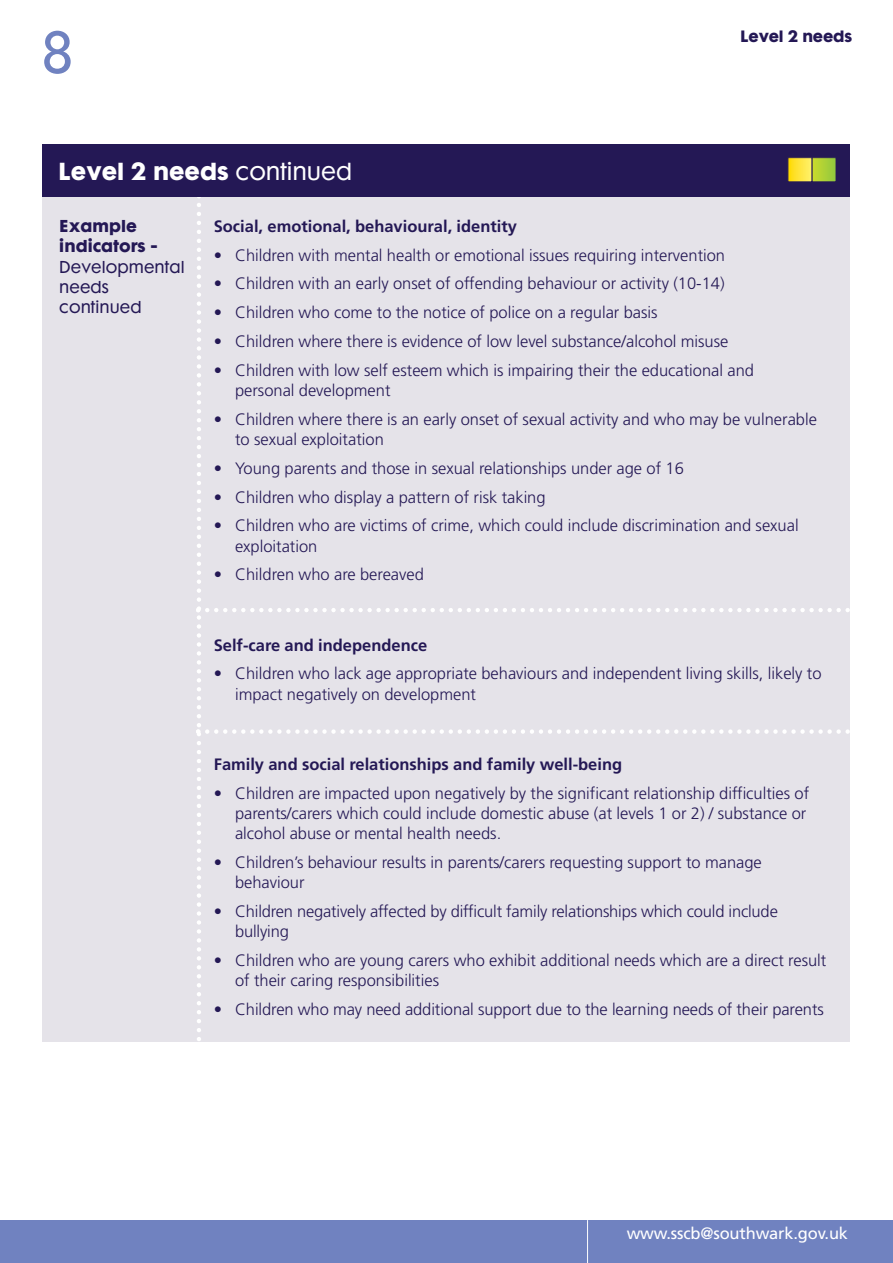
<style>
.page{position:relative;width:893px;height:1263px;background:#fff}
.page>*{position:absolute;margin:0;border:0;box-sizing:border-box;transform-origin:0 0}
.t1{font:54px "Cg Futura Maxi";color:#7082c0}
.t2{font:700 22.5px "Cg Futura Maxi";color:#fff}
.t3{font:300 16.5px/20.2px "Frutiger";color:#241855}
.t4{font:700 16.5px "Frutiger";color:#241855}
.t5{font:16.5px "Frutiger";letter-spacing:-.01em;color:#fff}
.t6{font:15.75px/20.2px "Cg Futura Maxi";letter-spacing:.005em;color:#241855}
.t7{font:700 15.75px/20.2px "Cg Futura Maxi";letter-spacing:.005em;color:#241855}
.t8{font:700 15px "Cg Futura Maxi";letter-spacing:-.01em;color:#241855}
.s1{font-weight:400}
</style>
<div class="page">
<div style="left:42px;top:193px;width:808px;height:849px;background:#e5e3e9"></div>
<svg style="left:196px;top:197px;width:654px;height:844px"></svg>
<div style="left:42px;top:145px;width:808px;height:52px;background:#241855"></div>
<svg style="left:812px;top:157px;width:23px;height:25px"></svg>
<svg style="left:790px;top:159px;width:20px;height:21px"></svg>
<div style="left:788px;top:157px;width:24px;height:25px;border:1px solid #241855"></div>
<svg style="left:788px;top:157px;width:1px;height:25px"></svg>
<div style="left:0;top:1220px;width:893px;height:43px;background:#7082c0"></div>
<hr style="left:587px;top:1220px;width:1px;height:43px;background:#fff">
<h1 class="t1" style="left:40px;top:32px;width:36px">8</h1>
<p class="t8" style="left:740px;top:30px;width:113px">Level 2 needs</p>
<h2 class="t2" style="left:58px;top:162px;width:296px">Level 2 needs <span class="s1">continued</span></h2>
<p class="t7" style="left:59px;top:218px;width:100px">Example indicators -</p>
<p class="t6" style="left:59px;top:258px;width:127px">Developmental needs continued</p>
<p class="t4" style="left:214px;top:220px;width:305px">Social, emotional, behavioural, identity</p>
<p class="t3" style="left:214px;top:246px;width:513px">• Children with mental health or emotional issues requiring intervention</p>
<p class="t3" style="left:214px;top:275px;width:512px">• Children with an early onset of offending behaviour or activity (10-14)</p>
<p class="t3" style="left:214px;top:304px;width:445px">• Children who come to the notice of police on a regular basis</p>
<p class="t3" style="left:214px;top:332px;width:516px">• Children where there is evidence of low level substance/alcohol misuse</p>
<p class="t3" style="left:235px;top:361px;width:521px;text-indent:-21px">• Children with low self esteem which is impairing their the educational and personal development</p>
<p class="t3" style="left:235px;top:410px;width:583px;text-indent:-21px">• Children where there is an early onset of sexual activity and who may be vulnerable to sexual exploitation</p>
<p class="t3" style="left:214px;top:459px;width:472px">• Young parents and those in sexual relationships under age of 16</p>
<p class="t3" style="left:214px;top:488px;width:333px">• Children who display a pattern of risk taking</p>
<p class="t3" style="left:235px;top:517px;width:565px;text-indent:-21px">• Children who are victims of crime, which could include discrimination and sexual exploitation</p>
<p class="t3" style="left:214px;top:566px;width:212px">• Children who are bereaved</p>
<p class="t4" style="left:214px;top:638px;width:215px">Self-care and independence</p>
<p class="t3" style="left:235px;top:665px;width:588px;text-indent:-21px">• Children who lack age appropriate behaviours and independent living skills, likely to impact negatively on development</p>
<p class="t4" style="left:214px;top:757px;width:410px">Family and social relationships and family well-being</p>
<p class="t3" style="left:235px;top:784px;width:576px;text-indent:-21px">• Children are impacted upon negatively by the significant relationship difficulties of parents/carers which could include domestic abuse (at levels 1 or 2) / substance or alcohol abuse or mental health needs.</p>
<p class="t3" style="left:235px;top:853px;width:528px;text-indent:-21px">• Children’s behaviour results in parents/carers requesting support to manage behaviour</p>
<p class="t3" style="left:235px;top:902px;width:544px;text-indent:-21px">• Children negatively affected by difficult family relationships which could include bullying</p>
<p class="t3" style="left:235px;top:951px;width:593px;text-indent:-21px">• Children who are young carers who exhibit additional needs which are a direct result of their caring responsibilities</p>
<p class="t3" style="left:214px;top:1000px;width:612px">• Children who may need additional support due to the learning needs of their parents</p>
<p class="t5" style="left:627px;top:1226px;width:223px">www.sscb@southwark.gov.uk</p>
</div>
